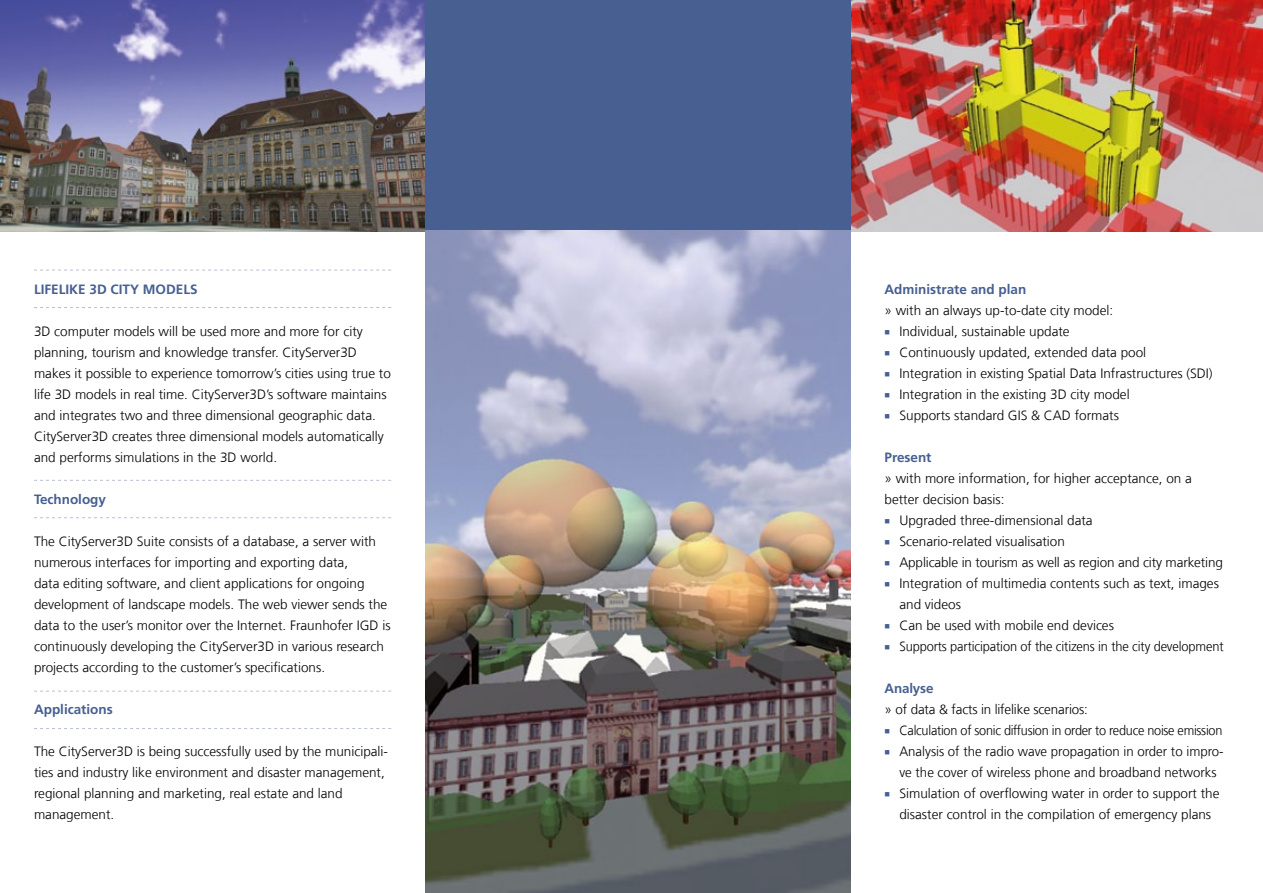
<style>
.page{position:relative;width:1263px;height:893px;background:#fff}
.page>*{position:absolute;margin:0;border:0;box-sizing:border-box;transform-origin:0 0}
.t1{font:300 13.5px/21px "Frutiger LT Com";color:#000}
.t2{font:700 13.5px "Frutiger LT Com";color:#475f91}
.t3{font:300 13.5px "Frutiger LT Com";letter-spacing:-.02em;color:#000;scale:.94 1}
.t4{font:300 13.5px "Frutiger LT Com";color:#000;scale:.95 1}
.s1{color:#475f91}
</style>
<div class="page">
<img style="left:850px;top:0;width:413px;height:231px">
<img style="left:0;top:0;width:425px;height:231px">
<div style="left:425px;top:0;width:425px;height:231px;background:#475f91"></div>
<img style="left:425px;top:231px;width:425px;height:662px">
<svg style="left:34px;top:270px;width:357px;height:1px"></svg>
<svg style="left:34px;top:307px;width:357px;height:1px"></svg>
<svg style="left:34px;top:480px;width:357px;height:1px"></svg>
<svg style="left:34px;top:517px;width:357px;height:1px"></svg>
<svg style="left:34px;top:691px;width:357px;height:1px"></svg>
<svg style="left:34px;top:728px;width:357px;height:1px"></svg>
<p class="t2" style="left:34px;top:281px;width:150px">LIFELIKE 3D CITY MODELS</p>
<p class="t1" style="left:34px;top:321px;width:358px">3D computer models will be used more and more for city planning, tourism and knowledge transfer. CityServer3D makes it possible to experience tomorrow’s cities using true to life 3D models in real time. CityServer3D’s software maintains and integrates two and three dimensional geographic data.<br>CityServer3D creates three dimensional models automatically and performs simulations in the 3D world.</p>
<p class="t2" style="left:34px;top:492px;width:74px">Technology</p>
<p class="t1" style="left:34px;top:531px;width:358px">The CityServer3D Suite consists of a database, a server with numerous interfaces for importing and exporting data,<br>data editing software, and client applications for ongoing development of landscape models. The web viewer sends the data to the user’s monitor over the Internet. Fraunhofer IGD is continuously developing the CityServer3D in various research projects according to the customer’s specifications.</p>
<p class="t2" style="left:34px;top:702px;width:80px">Applications</p>
<p class="t1" style="left:34px;top:741px;width:356px">The CityServer3D is being successfully used by the municipali&shy;ties and industry like environment and disaster management, regional planning and marketing, real estate and land management.</p>
<p class="t2" style="left:884px;top:282px;width:143px">Administrate and plan</p>
<p class="t1" style="left:884px;top:300px;width:230px">» with an always up-to-date city model:</p>
<p class="t1" style="left:884px;top:321px;width:187px"><span class="s1">■</span> Individual, sustainable update</p>
<p class="t1" style="left:884px;top:342px;width:263px"><span class="s1">■</span> Continuously updated, extended data pool</p>
<p class="t1" style="left:884px;top:363px;width:330px"><span class="s1">■</span> Integration in existing Spatial Data Infrastructures (SDI)</p>
<p class="t1" style="left:884px;top:384px;width:247px"><span class="s1">■</span> Integration in the existing 3D city model</p>
<p class="t1" style="left:884px;top:405px;width:236px"><span class="s1">■</span> Supports standard GIS &amp; CAD formats</p>
<p class="t2" style="left:884px;top:449px;width:49px">Present</p>
<p class="t1" style="left:884px;top:468px;width:309px">» with more information, for higher acceptance, on a better decision basis:</p>
<p class="t1" style="left:884px;top:510px;width:210px"><span class="s1">■</span> Upgraded three-dimensional data</p>
<p class="t1" style="left:884px;top:531px;width:182px"><span class="s1">■</span> Scenario-related visualisation</p>
<p class="t1" style="left:884px;top:552px;width:340px"><span class="s1">■</span> Applicable in tourism as well as region and city marketing</p>
<p class="t1" style="left:899px;top:573px;width:321px;text-indent:-15px"><span class="s1">■</span> Integration of multimedia contents such as text, images and videos</p>
<p class="t1" style="left:884px;top:615px;width:231px"><span class="s1">■</span> Can be used with mobile end devices</p>
<p class="t4" style="left:884px;top:639px;width:358px"><span class="s1">■</span> Supports participation of the citizens in the city development</p>
<p class="t2" style="left:884px;top:680px;width:50px">Analyse</p>
<p class="t1" style="left:884px;top:699px;width:205px">» of data &amp; facts in lifelike scenarios:</p>
<p class="t3" style="left:884px;top:723px;width:361px"><span class="s1">■</span> Calculation of sonic diffusion in order to reduce noise emission</p>
<p class="t1" style="left:884px;top:741px;width:341px;text-align:center"><span class="s1">■</span> Analysis of the radio wave propagation in order to impro&shy;ve the cover of wireless phone and broadband networks</p>
<p class="t1" style="left:884px;top:783px;width:336px;text-align:center"><span class="s1">■</span> Simulation of overflowing water in order to support the disaster control in the compilation of emergency plans</p>
</div>
